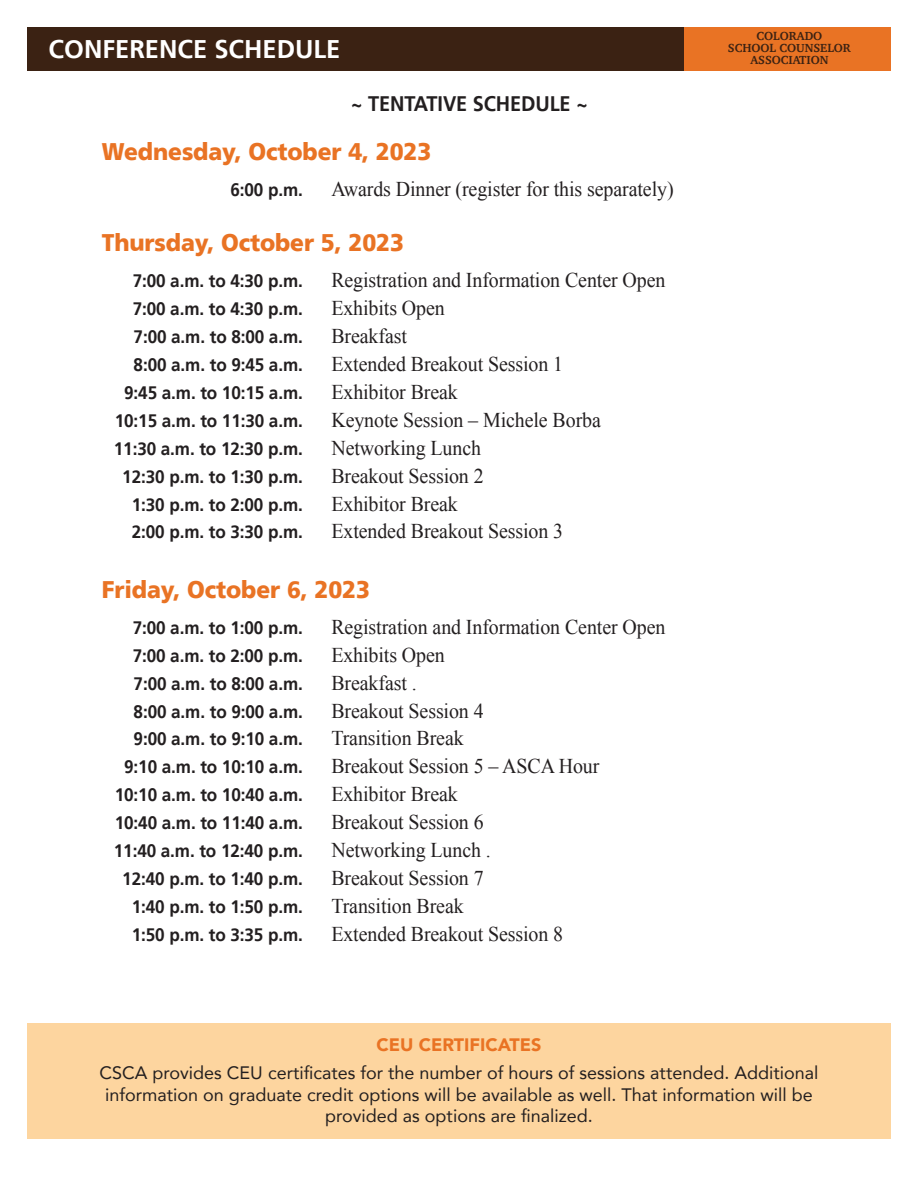
<style>
.page{position:relative;width:918px;height:1188px;background:#fff}
.page>*{position:absolute;margin:0;border:0;box-sizing:border-box;transform-origin:0 0}
.Schedule_copy{font:700 25.5px "Frutiger";color:#fff}
.Schedule_date{font:900 24px "Frutiger";letter-spacing:-.005em;color:#e97324;scale:.95 1}
.Schedule_copy-2{font:21px "Times New Roman";letter-spacing:-.005em;color:#231f20;scale:.95 1}
.Schedule_date-2{font:700 21px "Frutiger";letter-spacing:-.005em;color:#231f20;scale:.95 1}
.Schedule_copy-3{font:700 18px "Frutiger";letter-spacing:-.005em;color:#231f20;scale:.95 1}
.Schedule_copy-4{font:18px/21.6px "Avenir";color:#231f20;text-align:center}
.Schedule_copy-5{font:900 18px "Avenir";color:#e97324}
.t1{font:700 12px/12px "Charter";color:#3b2213;text-align:center}
</style>
<div class="page">
<div style="left:27px;top:27px;width:864px;height:43px;background:#3b2213"></div>
<div style="left:685px;top:27px;width:206px;height:43px;background:#e97324"></div>
<div style="left:27px;top:1023px;width:864px;height:115px;background:#fdd59f"></div>
<p class="Schedule_copy" style="left:49px;top:38px;width:293px">CONFERENCE SCHEDULE</p>
<p class="t1" style="left:728px;top:30px;width:125px">COLORADO<br>SCHOOL COUNSELOR<br>ASSOCIATION</p>
<p class="Schedule_date-2" style="left:351px;top:94px;width:251px">~ TENTATIVE SCHEDULE ~</p>
<p class="Schedule_date" style="left:102px;top:140px;width:348px">Wednesday, October 4, 2023</p>
<p class="Schedule_copy-3" style="left:230px;top:181px;width:78px">6:00 p.m.</p>
<p class="Schedule_copy-2" style="left:331px;top:174px;width:362px">Awards Dinner (register for this separately)</p>
<p class="Schedule_date" style="left:102px;top:232px;width:320px">Thursday, October 5, 2023</p>
<p class="Schedule_copy-3" style="left:133px;top:273px;width:181px">7:00 a.m. to 4:30 p.m.</p>
<p class="Schedule_copy-2" style="left:331px;top:266px;width:353px">Registration and Information Center Open</p>
<p class="Schedule_copy-3" style="left:133px;top:301px;width:181px">7:00 a.m. to 4:30 p.m.</p>
<p class="Schedule_copy-2" style="left:331px;top:294px;width:121px">Exhibits Open</p>
<p class="Schedule_copy-3" style="left:134px;top:329px;width:180px">7:00 a.m. to 8:00 a.m.</p>
<p class="Schedule_copy-2" style="left:331px;top:322px;width:81px">Breakfast</p>
<p class="Schedule_copy-3" style="left:134px;top:357px;width:180px">8:00 a.m. to 9:45 a.m.</p>
<p class="Schedule_copy-2" style="left:331px;top:350px;width:245px">Extended Breakout Session 1</p>
<p class="Schedule_copy-3" style="left:124px;top:385px;width:190px">9:45 a.m. to 10:15 a.m.</p>
<p class="Schedule_copy-2" style="left:331px;top:378px;width:135px">Exhibitor Break</p>
<p class="Schedule_copy-3" style="left:115px;top:413px;width:200px">10:15 a.m. to 11:30 a.m.</p>
<p class="Schedule_copy-2" style="left:331px;top:406px;width:285px">Keynote Session – Michele Borba</p>
<p class="Schedule_copy-3" style="left:114px;top:441px;width:201px">11:30 a.m. to 12:30 p.m.</p>
<p class="Schedule_copy-2" style="left:331px;top:434px;width:159px">Networking Lunch</p>
<p class="Schedule_copy-3" style="left:122px;top:468px;width:192px">12:30 p.m. to 1:30 p.m.</p>
<p class="Schedule_copy-2" style="left:331px;top:462px;width:162px">Breakout Session 2</p>
<p class="Schedule_copy-3" style="left:132px;top:496px;width:182px">1:30 p.m. to 2:00 p.m.</p>
<p class="Schedule_copy-2" style="left:331px;top:489px;width:135px">Exhibitor Break</p>
<p class="Schedule_copy-3" style="left:132px;top:524px;width:182px">2:00 p.m. to 3:30 p.m.</p>
<p class="Schedule_copy-2" style="left:331px;top:517px;width:245px">Extended Breakout Session 3</p>
<p class="Schedule_date" style="left:102px;top:579px;width:284px">Friday, October 6, 2023</p>
<p class="Schedule_copy-3" style="left:133px;top:620px;width:181px">7:00 a.m. to 1:00 p.m.</p>
<p class="Schedule_copy-2" style="left:331px;top:613px;width:353px">Registration and Information Center Open</p>
<p class="Schedule_copy-3" style="left:133px;top:648px;width:181px">7:00 a.m. to 2:00 p.m.</p>
<p class="Schedule_copy-2" style="left:331px;top:641px;width:121px">Exhibits Open</p>
<p class="Schedule_copy-3" style="left:134px;top:675px;width:180px">7:00 a.m. to 8:00 a.m.</p>
<p class="Schedule_copy-2" style="left:331px;top:669px;width:91px">Breakfast .</p>
<p class="Schedule_copy-3" style="left:134px;top:703px;width:180px">8:00 a.m. to 9:00 a.m.</p>
<p class="Schedule_copy-2" style="left:331px;top:696px;width:162px">Breakout Session 4</p>
<p class="Schedule_copy-3" style="left:134px;top:731px;width:180px">9:00 a.m. to 9:10 a.m.</p>
<p class="Schedule_copy-2" style="left:331px;top:724px;width:141px">Transition Break</p>
<p class="Schedule_copy-3" style="left:124px;top:759px;width:190px">9:10 a.m. to 10:10 a.m.</p>
<p class="Schedule_copy-2" style="left:331px;top:752px;width:284px">Breakout Session 5 – ASCA Hour</p>
<p class="Schedule_copy-3" style="left:115px;top:787px;width:200px">10:10 a.m. to 10:40 a.m.</p>
<p class="Schedule_copy-2" style="left:331px;top:780px;width:135px">Exhibitor Break</p>
<p class="Schedule_copy-3" style="left:115px;top:815px;width:200px">10:40 a.m. to 11:40 a.m.</p>
<p class="Schedule_copy-2" style="left:331px;top:808px;width:162px">Breakout Session 6</p>
<p class="Schedule_copy-3" style="left:114px;top:843px;width:201px">11:40 a.m. to 12:40 p.m.</p>
<p class="Schedule_copy-2" style="left:331px;top:836px;width:169px">Networking Lunch .</p>
<p class="Schedule_copy-3" style="left:122px;top:871px;width:192px">12:40 p.m. to 1:40 p.m.</p>
<p class="Schedule_copy-2" style="left:331px;top:864px;width:162px">Breakout Session 7</p>
<p class="Schedule_copy-3" style="left:132px;top:899px;width:182px">1:40 p.m. to 1:50 p.m.</p>
<p class="Schedule_copy-2" style="left:331px;top:892px;width:141px">Transition Break</p>
<p class="Schedule_copy-3" style="left:132px;top:927px;width:182px">1:50 p.m. to 3:35 p.m.</p>
<p class="Schedule_copy-2" style="left:331px;top:920px;width:245px">Extended Breakout Session 8</p>
<p class="Schedule_copy-5" style="left:376px;top:1029px;width:167px">CEU CERTIFICATES</p>
<p class="Schedule_copy-4" style="left:100px;top:1062px;width:720px">CSCA provides CEU certificates for the number of hours of sessions attended. Additional information on graduate credit options will be available as well. That information will be provided as options are finalized.</p>
</div>
